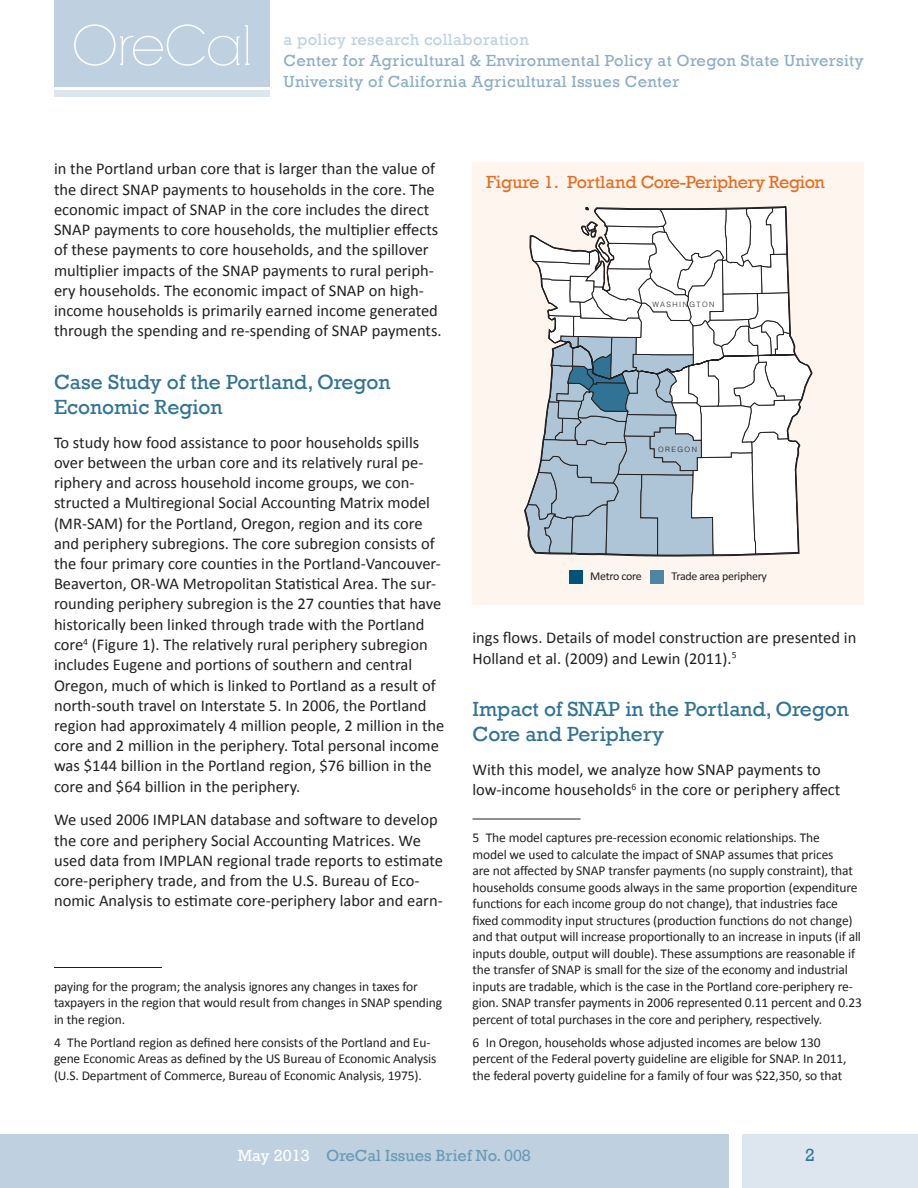
<style>
.page{position:relative;width:918px;height:1188px;background:#fff}
.page>*{position:absolute;margin:0;border:0;box-sizing:border-box;transform-origin:0 0}
.t1{font:54px "RNS Camelia";letter-spacing:-.01em;color:#fff}
.t2{font:21px/25.2px "Rockwell";color:#307394}
.t3{font:18px "Rockwell";letter-spacing:-.025em;color:#ea6d1f}
.t4{font:18px "Rockwell";color:#307394}
.t5{font:16.5px/20.2px "Calibri";color:#231f20}
.t6{font:16.5px "Rockwell";letter-spacing:.02em;color:#8baec6}
.t7{font:16.5px "Rockwell";color:#6c99b5}
.t8{font:16.5px "Rockwell";letter-spacing:.02em;color:#bfd1e0}
.t9{font:13.5px/16.5px "Calibri";letter-spacing:-.01em;color:#231f20}
.t10{font:12px "Calibri";letter-spacing:-.025em;color:#231f20}
.t11{font:300 7.35px "Helvetica";letter-spacing:.2em;color:#231f20}
.s1{color:#fff}
</style>
<div class="page">
<div style="left:0;top:1134px;width:729px;height:54px;background:#bfd1e0"></div>
<div style="left:742px;top:1134px;width:176px;height:54px;background:#dde6ee"></div>
<div style="left:54px;top:0;width:216px;height:87px;background:#bfd1e0"></div>
<div style="left:54px;top:90px;width:216px;height:7px;background:#dde6ee"></div>
<hr style="left:54px;top:967px;width:108px;height:1px;background:#231f20">
<hr style="left:472px;top:819px;width:108px;height:1px;background:#231f20">
<div style="left:472px;top:162px;width:392px;height:442px;background:#fdf5ee"></div>
<div style="left:569px;top:570px;width:14px;height:13px;background:#005476"></div>
<div style="left:651px;top:570px;width:13px;height:13px;background:#4f85a3"></div>
<svg style="left:524px;top:206px;width:288px;height:351px"></svg>
<h1 class="t1" style="left:72px;top:14px;width:182px">OreCal</h1>
<p class="t8" style="left:284px;top:30px;width:247px">a policy research collaboration</p>
<p class="t6" style="left:284px;top:51px;width:582px">Center for Agricultural &amp; Environmental Policy at Oregon State University</p>
<p class="t6" style="left:284px;top:72px;width:397px">University of California Agricultural Issues Center</p>
<p class="t5" style="left:54px;top:159px;width:389px">in the Portland urban core that is larger than the value of the direct SNAP payments to households in the core. The economic impact of SNAP in the core includes the direct SNAP payments to core households, the multiplier effects of these payments to core households, and the spillover multiplier impacts of the SNAP payments to rural periph&shy;ery households. The economic impact of SNAP on high&shy;income households is primarily earned income generated through the spending and re-spending of SNAP payments.</p>
<p class="t2" style="left:54px;top:369px;width:338px">Case Study of the Portland, Oregon<br>Economic Region</p>
<p class="t5" style="left:54px;top:432px;width:392px">To study how food assistance to poor households spills over between the urban core and its relatively rural pe&shy;riphery and across household income groups, we con&shy;structed a Multiregional Social Accounting Matrix model (MR-SAM) for the Portland, Oregon, region and its core and periphery subregions. The core subregion consists of the four primary core counties in the Portland-Vancouver-Beaverton, OR-WA Metropolitan Statistical Area. The sur&shy;rounding periphery subregion is the 27 counties that have historically been linked through trade with the Portland core<sup>4</sup> (Figure 1). The relatively rural periphery subregion includes Eugene and portions of southern and central Oregon, much of which is linked to Portland as a result of north-south travel on Interstate 5. In 2006, the Portland region had approximately 4 million people, 2 million in the core and 2 million in the periphery. Total personal income was $144 billion in the Portland region, $76 billion in the core and $64 billion in the periphery.</p>
<p class="t5" style="left:54px;top:810px;width:390px">We used 2006 IMPLAN database and software to develop the core and periphery Social Accounting Matrices. We used data from IMPLAN regional trade reports to estimate core-periphery trade, and from the U.S. Bureau of Eco&shy;nomic Analysis to estimate core-periphery labor and earn-</p>
<p class="t9" style="left:54px;top:978px;width:390px">paying for the program; the analysis ignores any changes in taxes for taxpayers in the region that would result from changes in SNAP spending in the region.</p>
<p class="t9" style="left:54px;top:1034px;width:384px">4 The Portland region as defined here consists of the Portland and Eu&shy;gene Economic Areas as defined by the US Bureau of Economic Analysis (U.S. Department of Commerce, Bureau of Economic Analysis, 1975).</p>
<p class="t3" style="left:486px;top:172px;width:340px">Figure 1. Portland Core-Periphery Region</p>
<p class="t11" style="left:652px;top:298px;width:64px">WASHINGTON</p>
<p class="t11" style="left:658px;top:443px;width:41px">OREGON</p>
<p class="t10" style="left:590px;top:568px;width:53px">Metro core</p>
<p class="t10" style="left:672px;top:568px;width:97px">Trade area periphery</p>
<p class="t5" style="left:472px;top:628px;width:385px">ings flows. Details of model construction are presented in<br>Holland et al. (2009) and Lewin (2011).<sup>5</sup></p>
<p class="t2" style="left:472px;top:697px;width:378px">Impact of SNAP in the Portland, Oregon<br>Core and Periphery</p>
<p class="t5" style="left:472px;top:759px;width:369px">With this model, we analyze how SNAP payments to low-income households<sup>6</sup> in the core or periphery affect</p>
<p class="t9" style="left:472px;top:830px;width:391px">5 The model captures pre-recession economic relationships. The<br>model we used to calculate the impact of SNAP assumes that prices<br>are not affected by SNAP transfer payments (no supply constraint), that households consume goods always in the same proportion (expenditure functions for each income group do not change), that industries face fixed commodity input structures (production functions do not change) and that output will increase proportionally to an increase in inputs (if all inputs double, output will double). These assumptions are reasonable if the transfer of SNAP is small for the size of the economy and industrial inputs are tradable, which is the case in the Portland core-periphery re&shy;gion. SNAP transfer payments in 2006 represented 0.11 percent and 0.23 percent of total purchases in the core and periphery, respectively.</p>
<p class="t9" style="left:472px;top:1034px;width:376px">6 In Oregon, households whose adjusted incomes are below 130 percent of the Federal poverty guideline are eligible for SNAP. In 2011, the federal poverty guideline for a family of four was $22,350, so that</p>
<p class="t7" style="left:238px;top:1146px;width:295px"><span class="s1">May 2013</span> OreCal Issues Brief No. 008</p>
<p class="t4" style="left:805px;top:1145px;width:11px">2</p>
</div>
